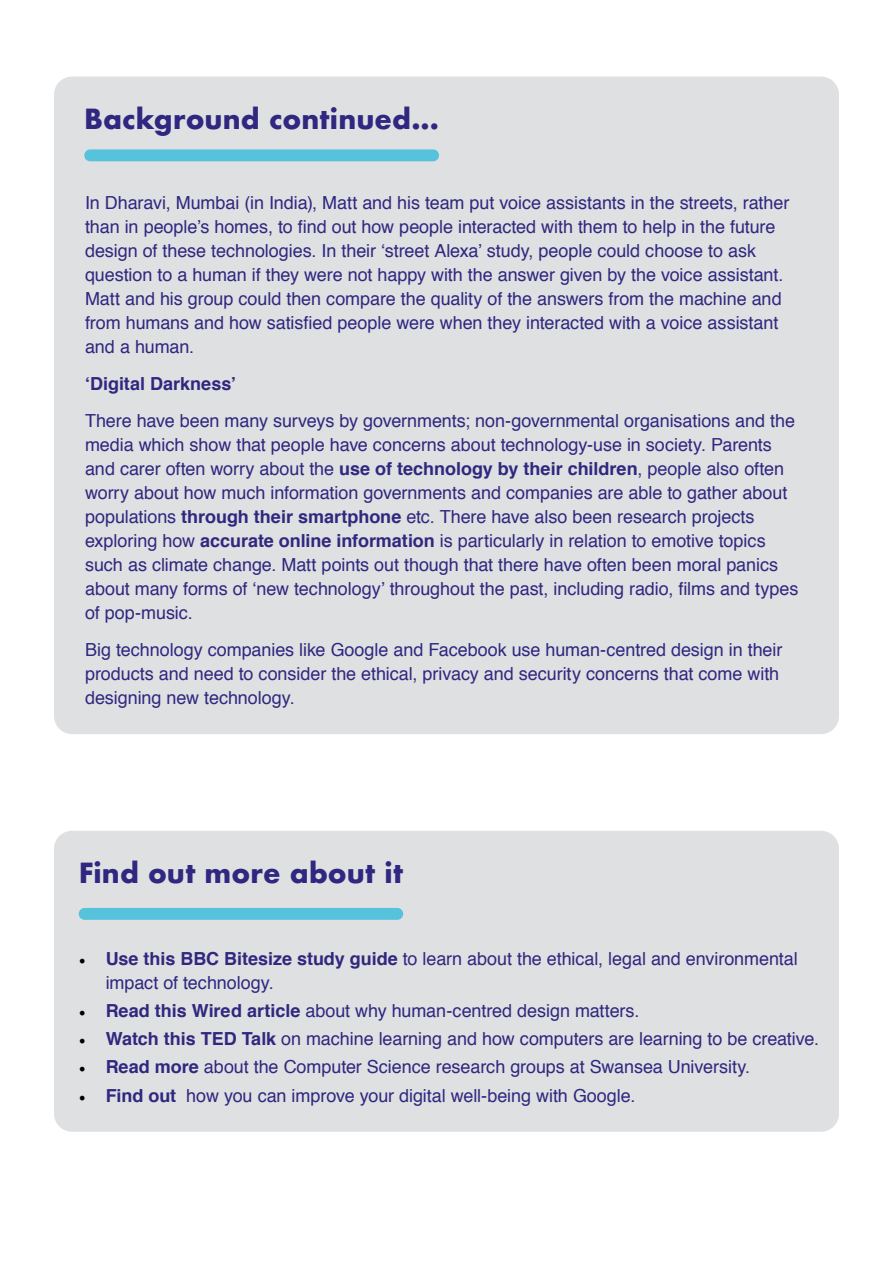
<style>
.page{position:relative;width:893px;height:1263px;background:#fff}
.page>*{position:absolute;margin:0;border:0;box-sizing:border-box;transform-origin:0 0}
.t1{font:700 27px "Futura";letter-spacing:.005em;color:#302780}
.t2{font:18px/24px "Helvetica";letter-spacing:-.005em;color:#302780}
.t3{font:700 18px "Helvetica";color:#302780}
.s1{font-weight:700;color:#30277f}
.s2{font-family:"Minion Pro";color:#000}
</style>
<div class="page">
<div style="left:54px;top:77px;width:785px;height:657px;background:#dfe0e1;border-radius:18px"></div>
<div style="left:84px;top:149px;width:355px;height:12px;background:#57c2dc;border-radius:6px"></div>
<div style="left:54px;top:831px;width:785px;height:301px;background:#dfe0e1;border-radius:18px"></div>
<div style="left:79px;top:908px;width:324px;height:12px;background:#57c2dc;border-radius:6px"></div>
<h1 class="t1" style="left:84px;top:100px;width:356px">Background continued...</h1>
<p class="t2" style="left:85px;top:192px;width:706px">In Dharavi, Mumbai (in India), Matt and his team put voice assistants in the streets, rather than in people’s homes, to find out how people interacted with them to help in the future design of these technologies. In their ‘street Alexa’ study, people could choose to ask question to a human if they were not happy with the answer given by the voice assistant.<br>Matt and his group could then compare the quality of the answers from the machine and from humans and how satisfied people were when they interacted with a voice assistant and a human.</p>
<p class="t3" style="left:85px;top:369px;width:153px">‘Digital Darkness’</p>
<p class="t2" style="left:85px;top:409px;width:715px">There have been many surveys by governments; non-governmental organisations and the media which show that people have concerns about technology-use in society. Parents and carer often worry about the <span class="s1">use of technology by their children</span>, people also often worry about how much information governments and companies are able to gather about populations <span class="s1">through their smartphone</span> etc. There have also been research projects exploring how <span class="s1">accurate online information</span> is particularly in relation to emotive topics such as climate change. Matt points out though that there have often been moral panics about many forms of ‘new technology’ throughout the past, including radio, films and types of pop-music.</p>
<p class="t2" style="left:85px;top:638px;width:699px">Big technology companies like Google and Facebook use human-centred design in their products and need to consider the ethical, privacy and security concerns that come with designing new technology.</p>
<h1 class="t1" style="left:79px;top:854px;width:326px">Find out more about it</h1>
<p class="t2" style="left:106px;top:947px;width:693px;text-indent:-27px"><span class="s2">•</span> <span class="s1">Use this BBC Bitesize study guide</span> to learn about the ethical, legal and environmental impact of technology.</p>
<p class="t2" style="left:79px;top:999px;width:562px"><span class="s2">•</span> <span class="s1">Read this Wired article</span> about why human-centred design matters.</p>
<p class="t2" style="left:79px;top:1027px;width:742px"><span class="s2">•</span> <span class="s1">Watch this TED Talk</span> on machine learning and how computers are learning to be creative.</p>
<p class="t2" style="left:79px;top:1055px;width:673px"><span class="s2">•</span> <span class="s1">Read more</span> about the Computer Science research groups at Swansea University.</p>
<p class="t2" style="left:79px;top:1084px;width:558px"><span class="s2">•</span> <span class="s1">Find out</span> how you can improve your digital well-being with Google.</p>
</div>
